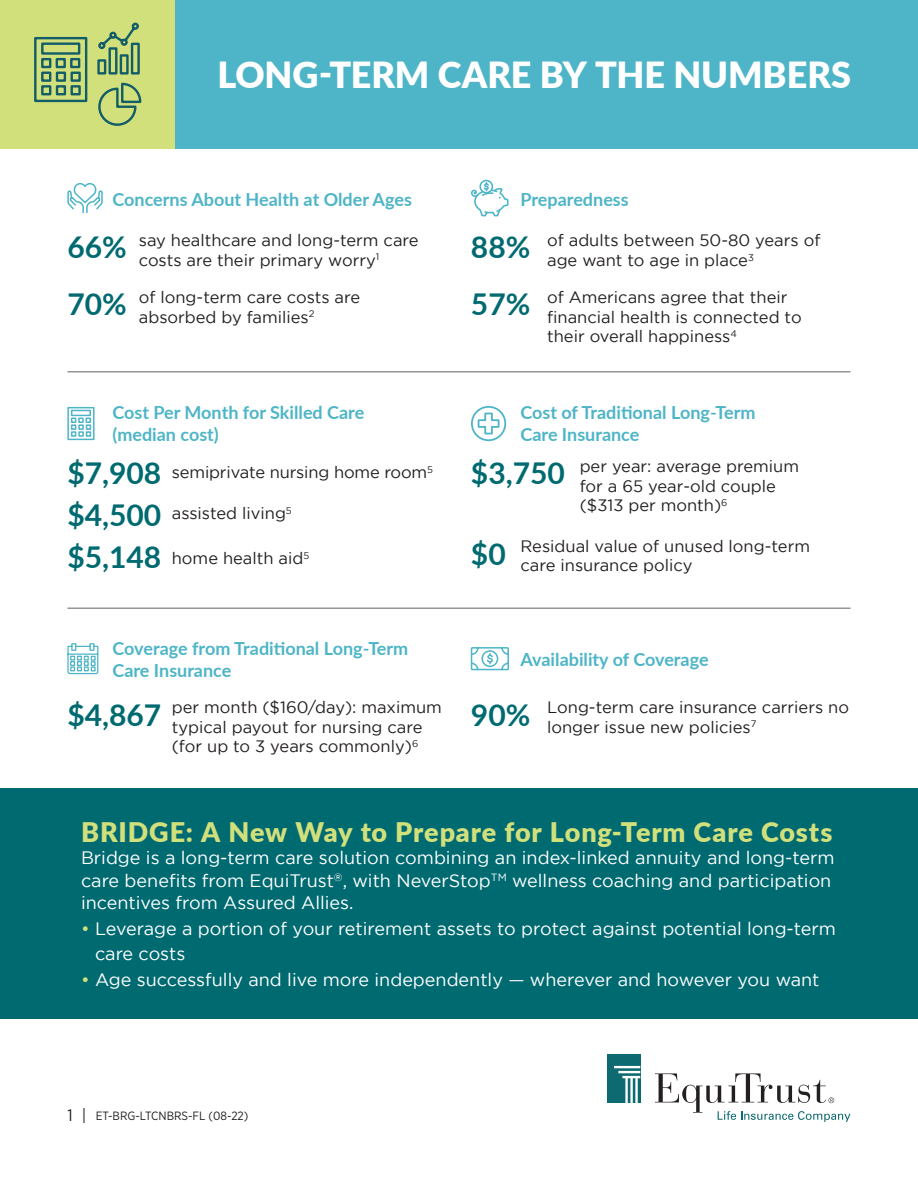
<style>
.page{position:relative;width:918px;height:1188px;background:#fff}
.page>*{position:absolute;margin:0;border:0;box-sizing:border-box;transform-origin:0 0}
.t1{font:900 36px "Lato";letter-spacing:-.005em;color:#fff}
.t2{font:700 30px/42px "Lato";color:#006a71;text-align:justify}
.t3{font:900 27px "Lato";letter-spacing:.03em;color:#d1e07b}
.t4{font:18px/22.5px "Gotham";color:#fff}
.t5{font:700 18px/21.6px "Lato";color:#4db5c7}
.t6{font:16.5px/19.5px "Gotham";color:#231f20}
.t7{font:12px "Gotham Narrow";color:#231f20}
.s1{color:#d1e07b}
.s2{font-size:16.5px}
</style>
<div class="page">
<div style="left:0;top:0;width:176px;height:148px;background:#d1e07b"></div>
<div style="left:176px;top:0;width:742px;height:148px;background:#4db5c7"></div>
<hr style="left:68px;top:371px;width:782px;height:2px;background:#939598">
<div style="left:0;top:788px;width:918px;height:231px;background:#006a71"></div>
<hr style="left:68px;top:608px;width:782px;height:1px;background:#939598">
<div style="left:607px;top:1054px;width:33px;height:49px;background:#0d6a71"></div>
<svg style="left:655px;top:1073px;width:195px;height:49px"></svg>
<svg style="left:614px;top:1066px;width:26px;height:37px"></svg>
<svg style="left:34px;top:22px;width:108px;height:104px"></svg>
<svg style="left:67px;top:406px;width:28px;height:35px"></svg>
<svg style="left:471px;top:405px;width:36px;height:37px"></svg>
<svg style="left:67px;top:183px;width:36px;height:31px"></svg>
<svg style="left:470px;top:647px;width:39px;height:24px"></svg>
<div style="left:479px;top:180px;width:14px;height:13px;border:2px solid #4db5c7;border-radius:50%"></div>
<svg style="left:471px;top:183px;width:38px;height:34px"></svg>
<svg style="left:67px;top:643px;width:32px;height:32px"></svg>
<h1 class="t1" style="left:218px;top:48px;width:635px">LONG-TERM CARE BY THE NUMBERS</h1>
<p class="t5" style="left:112px;top:188px;width:301px">Concerns About Health at Older Ages</p>
<p class="t5" style="left:521px;top:188px;width:110px">Preparedness</p>
<h2 class="t2" style="left:67px;top:225px;width:61px">66%</h2>
<p class="t6" style="left:139px;top:230px;width:281px">say healthcare and long-term care costs are their primary worry<sup>1</sup></p>
<h2 class="t2" style="left:471px;top:225px;width:61px">88%</h2>
<p class="t6" style="left:547px;top:230px;width:275px">of adults between 50-80 years of age want to age in place<sup>3</sup></p>
<p class="t6" style="left:139px;top:287px;width:223px">of long-term care costs are absorbed by families<sup>2</sup></p>
<p class="t6" style="left:547px;top:287px;width:256px">of Americans agree that their financial health is connected to their overall happiness<sup>4</sup></p>
<h2 class="t2" style="left:67px;top:282px;width:61px">70%</h2>
<h2 class="t2" style="left:471px;top:282px;width:61px">57%</h2>
<p class="t5" style="left:112px;top:401px;width:253px">Cost Per Month for Skilled Care (median cost)</p>
<p class="t5" style="left:521px;top:401px;width:237px">Cost of Traditional Long-Term<br>Care Insurance</p>
<h2 class="t2" style="left:67px;top:451px;width:96px">$7,908 $4,500 $5,148</h2>
<h2 class="t2" style="left:471px;top:451px;width:96px">$3,750</h2>
<p class="t6" style="left:172px;top:462px;width:263px">semiprivate nursing home room<sup>5</sup></p>
<p class="t6" style="left:580px;top:456px;width:221px">per year: average premium for a 65 year-old couple ($313 per month)<sup>6</sup></p>
<p class="t6" style="left:172px;top:503px;width:122px">assisted living<sup>5</sup></p>
<p class="t6" style="left:172px;top:548px;width:139px">home health aid<sup>5</sup></p>
<p class="t6" style="left:520px;top:536px;width:291px">Residual value of unused long-term care insurance policy</p>
<h2 class="t2" style="left:471px;top:531px;width:36px">$0</h2>
<p class="t5" style="left:112px;top:637px;width:297px">Coverage from Traditional Long-Term<br>Care Insurance</p>
<h2 class="t2" style="left:67px;top:692px;width:96px">$4,867</h2>
<p class="t6" style="left:172px;top:698px;width:272px">per month ($160/day): maximum typical payout for nursing care (for up to 3 years commonly)<sup>6</sup></p>
<p class="t5" style="left:521px;top:648px;width:190px">Availability of Coverage</p>
<h2 class="t2" style="left:471px;top:692px;width:61px">90%</h2>
<p class="t6" style="left:547px;top:698px;width:303px">Long-term care insurance carriers no longer issue new policies<sup>7</sup></p>
<h3 class="t3" style="left:81px;top:812px;width:753px">BRIDGE: A New Way to Prepare for Long-Term Care Costs</h3>
<p class="t4" style="left:81px;top:846px;width:755px">Bridge is a long-term care solution combining an index-linked annuity and long-term care benefits from EquiTrust<sup>®</sup>, with NeverStop<sup>TM</sup> wellness coaching and participation incentives from Assured Allies.</p>
<p class="t4" style="left:95px;top:915px;width:743px;line-height:25.5px;text-indent:-14px"><span class="s1">•</span> Leverage a portion of your retirement assets to protect against potential long-term care costs</p>
<p class="t4" style="left:81px;top:968px;width:740px"><span class="s1">•</span> Age successfully and live more independently — wherever and however you want</p>
<p class="t7" style="left:68px;top:1108px;width:182px"><span class="s2">1 |</span> ET-BRG-LTCNBRS-FL (08-22)</p>
</div>
